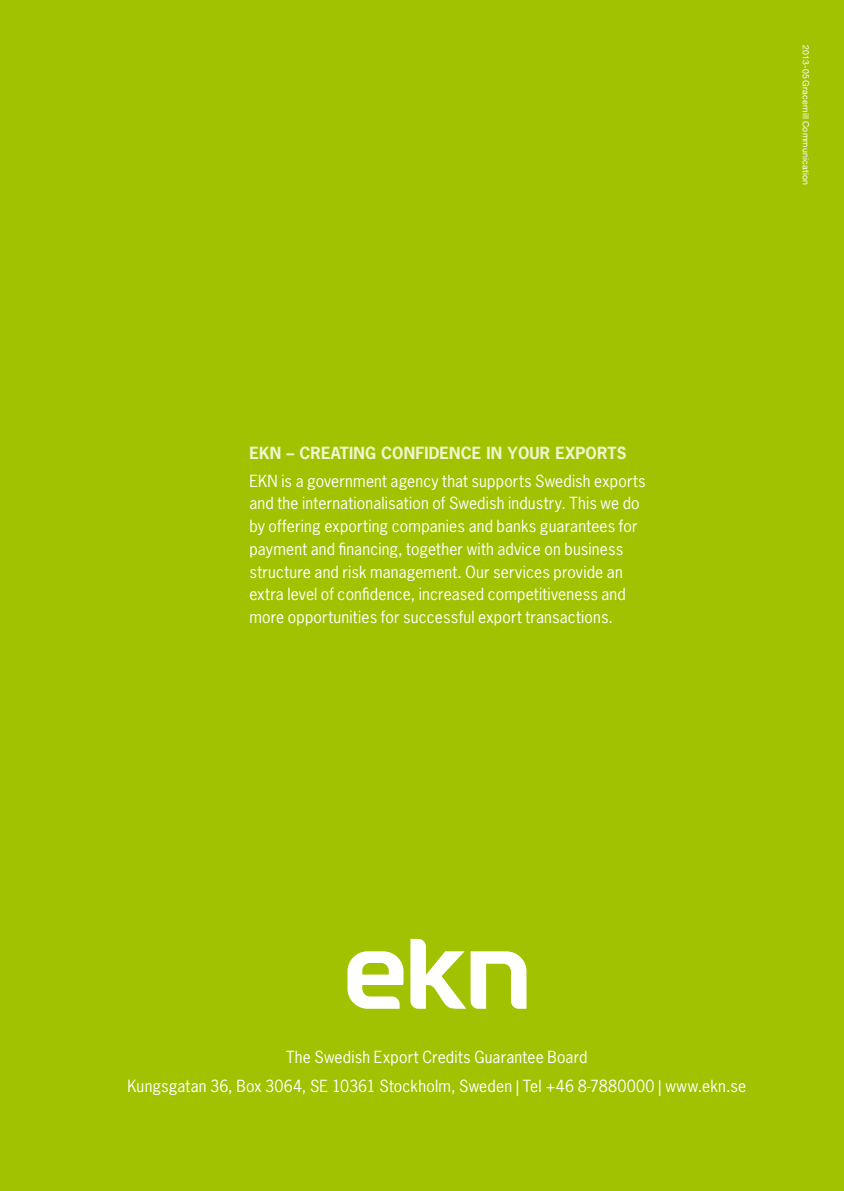
<style>
.page{position:relative;width:844px;height:1191px;background:#fff}
.page>*{position:absolute;margin:0;border:0;box-sizing:border-box;transform-origin:0 0}
.t1{font:15.75px/22.8px "News Gothic Std";letter-spacing:.01em;color:#fff;text-align:center}
.t2{font:700 15.75px "News Gothic LT";letter-spacing:.01em;color:#f0f5ce}
.t3{font:8.75px "Helvetica Neue";letter-spacing:.02em;color:#fff}
</style>
<div class="page">
<div style="left:0;top:0;width:843px;height:1191px;background:#a0c200"></div>
<svg style="left:410px;top:939px;width:116px;height:69px"></svg>
<svg style="left:347px;top:951px;width:56px;height:57px"></svg>
<p class="t2" style="left:249px;top:442px;width:368px">EKN – CREATING CONFIDENCE IN YOUR EXPORTS</p>
<p class="t1" style="left:249px;top:469px;width:398px;text-align:left">EKN is a government agency that supports Swedish exports and the internationalisation of Swedish industry. This we do by offering exporting companies and banks guarantees for payment and financing, together with advice on business structure and risk management. Our services provide an extra level of confidence, increased competitiveness and more opportunities for successful export transactions.</p>
<p class="t3" style="left:810px;top:45px;width:141px;rotate:90deg">2013-05 Gracemill Communication</p>
<p class="t1" style="left:127px;top:1043px;width:620px;line-height:28.7px">The Swedish Export Credits Guarantee Board<br>Kungsgatan 36, Box 3064, SE 10361 Stockholm, Sweden | Tel +46 8-7880000 | www.ekn.se</p>
</div>
